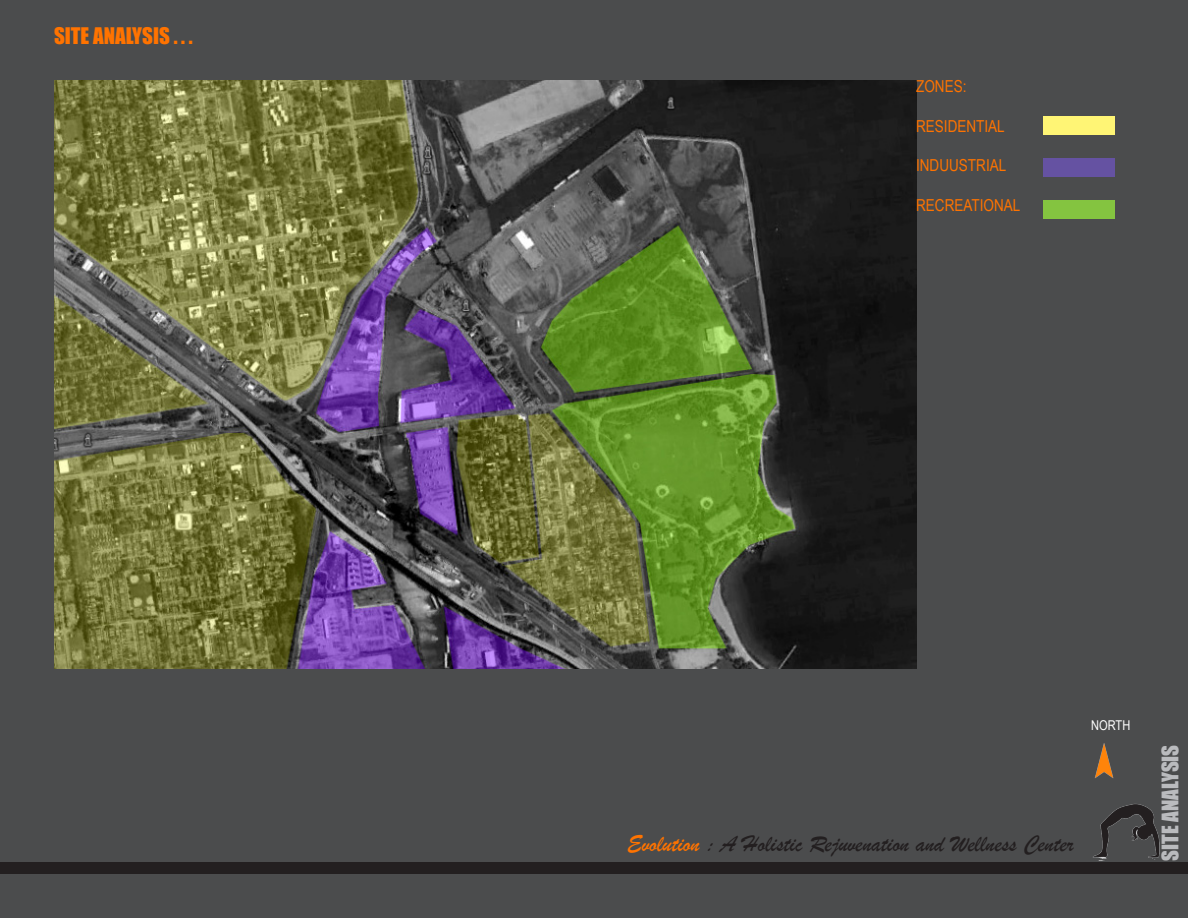
<style>
.page{position:relative;width:1188px;height:918px;background:#4b4c4d}
.page>*{position:absolute;margin:0;border:0;box-sizing:border-box;transform-origin:0 0}
.t1{font:24px "Brush Script";color:#231f20}
.t2{font:21px "Impact";color:#ff7300}
.t3{font:21px "Impact";color:#babbbe}
.t4{font:16.5px "Arial Narrow";color:#ff7300}
.t5{font:13.5px "Arial Narrow";color:#fff}
.s1{color:#ff7300}
</style>
<div class="page">
<div style="left:0;top:862px;width:1188px;height:12px;background:#231f20"></div>
<img style="left:1093px;top:803px;width:67px;height:58px">
<img style="left:54px;top:80px;width:863px;height:589px">
<img style="left:1095px;top:743px;width:19px;height:35px">
<div style="left:1043px;top:116px;width:72px;height:19px;background:#fff575"></div>
<div style="left:1043px;top:158px;width:72px;height:19px;background:#6552a2"></div>
<div style="left:1043px;top:201px;width:72px;height:18px;background:#84c440"></div>
<p class="t2" style="left:54px;top:19px;width:140px">SITE ANALYSIS . . .</p>
<p class="t4" style="left:916px;top:74px;width:52px">ZONES:</p>
<p class="t4" style="left:916px;top:114px;width:90px">RESIDENTIAL</p>
<p class="t4" style="left:916px;top:153px;width:92px">INDUUSTRIAL</p>
<p class="t4" style="left:916px;top:193px;width:106px">RECREATIONAL</p>
<p class="t5" style="left:1091px;top:715px;width:41px">NORTH</p>
<p class="t1" style="left:627px;top:829px;width:448px"><span class="s1">Evolution</span> : A Holistic Rejuvenation and Wellness Center</p>
<p class="t3" style="left:1154px;top:861px;width:118px;rotate:-90deg">SITE ANALYSIS</p>
</div>
